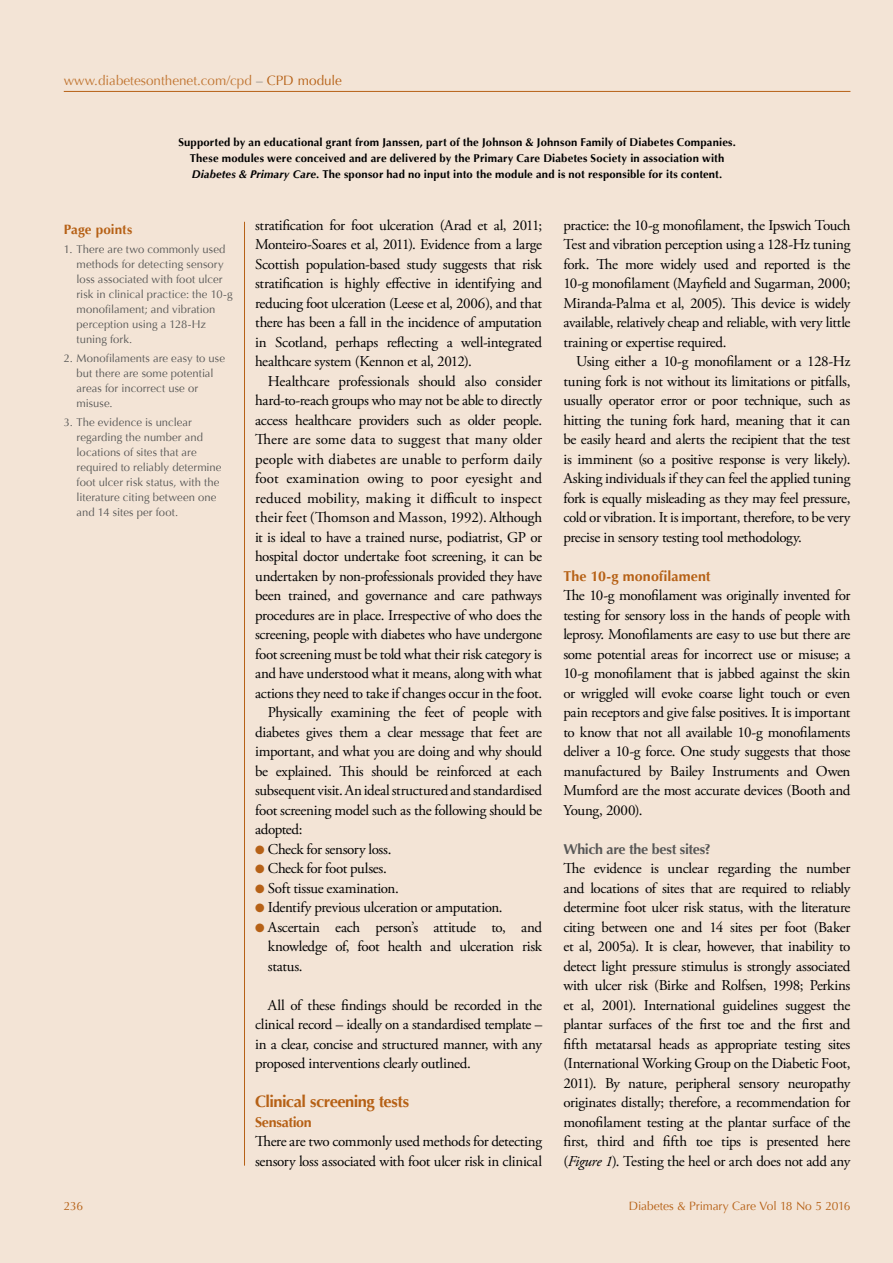
<style>
.page{position:relative;width:893px;height:1263px;background:#f3e4d6}
.page>*{position:absolute;margin:0;border:0;box-sizing:border-box;transform-origin:0 0}
.t1{font:700 16.5px "Optima";letter-spacing:-.035em;color:#b66116}
.t2{font:15px/19.5px "Adobe Garamond Pro";letter-spacing:-.02em;color:#000;text-align:justify}
.t3{font:15px "Adobe Garamond Pro";letter-spacing:.01em;color:#000}
.t4{font:15px "Adobe Garamond Pro";color:#000}
.t5{font:15px "Adobe Garamond Pro";letter-spacing:.005em;color:#000}
.t6{font:700 14.25px "Optima";letter-spacing:-.025em;color:#575756}
.t7{font:700 14.25px "Optima";color:#b66116}
.t8{font:700 14.25px "Optima";letter-spacing:-.025em;color:#b66116}
.t9{font:13.5px "Optima";color:#c17633}
.t10{font:700 13.5px "Optima";letter-spacing:.005em;color:#b66116}
.t11{font:12px "Optima";letter-spacing:-.01em;color:#b66116}
.t12{font:11.25px/15px "Optima";letter-spacing:.005em;color:#575756}
.t13{font:700 11.25px/15.8px "Optima";letter-spacing:.015em;color:#000;text-align:center}
.s1{color:#575756}
.s2{color:#b66116}
.s3{font-style:italic}
</style>
<div class="page">
<hr style="left:244px;top:222px;width:1px;height:943px;background:#b66116">
<hr style="left:64px;top:91px;width:786px;height:1px;background:#b66116">
<p class="t9" style="left:64px;top:73px;width:280px">www.diabetesonthenet.com/cpd <span class="s1">–</span> <span class="s2">CPD module</span></p>
<p class="t13" style="left:178px;top:135px;width:559px">Supported by an educational grant from Janssen, part of the Johnson &amp; Johnson Family of Diabetes Companies.<br>These modules were conceived and are delivered by the Primary Care Diabetes Society in association with<br><span class="s3">Diabetes &amp; Primary Care</span>. The sponsor had no input into the module and is not responsible for its content.</p>
<p class="t10" style="left:64px;top:221px;width:70px">Page points</p>
<p class="t12" style="left:77px;top:242px;width:158px;text-indent:-13px">1. There are two commonly used methods for detecting sensory loss associated with foot ulcer risk in clinical practice: the 10-g monofilament; and vibration perception using a 128-Hz tuning fork.</p>
<p class="t12" style="left:77px;top:351px;width:150px;text-indent:-13px">2. Monofilaments are easy to use but there are some potential areas for incorrect use or misuse.</p>
<p class="t12" style="left:77px;top:415px;width:147px;text-indent:-13px">3. The evidence is unclear regarding the number and locations of sites that are required to reliably determine foot ulcer risk status, with the literature citing between one and 14 sites per foot.</p>
<p class="t2" style="left:255px;top:216px;width:289px">stratification for foot ulceration (Arad et al, 2011; Monteiro-Soares et al, 2011). Evidence from a large Scottish population-based study suggests that risk stratification is highly effective in identifying and reducing foot ulceration (Leese et al, 2006), and that there has been a fall in the incidence of amputation in Scotland, perhaps reflecting a well-integrated healthcare system (Kennon et al, 2012).</p>
<p class="t2" style="left:268px;top:372px;width:276px">Healthcare professionals should also consider</p>
<p class="t2" style="left:255px;top:391px;width:289px">hard-to-reach groups who may not be able to directly</p>
<p class="t2" style="left:255px;top:411px;width:289px">access healthcare providers such as older people.</p>
<p class="t5" style="left:255px;top:430px;width:289px">There are some data to suggest that many older</p>
<p class="t3" style="left:255px;top:450px;width:288px">people with diabetes are unable to perform daily</p>
<p class="t3" style="left:255px;top:469px;width:289px">foot examination owing to poor eyesight and</p>
<p class="t3" style="left:255px;top:489px;width:288px">reduced mobility, making it difficult to inspect</p>
<p class="t4" style="left:255px;top:508px;width:289px">their feet (Thomson and Masson, 1992). Although</p>
<p class="t2" style="left:255px;top:528px;width:288px">it is ideal to have a trained nurse, podiatrist, GP or</p>
<p class="t2" style="left:255px;top:547px;width:289px">hospital doctor undertake foot screening, it can be</p>
<p class="t2" style="left:255px;top:567px;width:289px">undertaken by non-professionals provided they have</p>
<p class="t2" style="left:255px;top:586px;width:289px">been trained, and governance and care pathways</p>
<p class="t2" style="left:255px;top:606px;width:289px">procedures are in place. Irrespective of who does the</p>
<p class="t2" style="left:255px;top:625px;width:289px">screening, people with diabetes who have undergone</p>
<p class="t2" style="left:255px;top:645px;width:288px">foot screening must be told what their risk category is</p>
<p class="t2" style="left:255px;top:664px;width:289px">and have understood what it means, along with what</p>
<p class="t2" style="left:255px;top:684px;width:289px">actions they need to take if changes occur in the foot.</p>
<p class="t2" style="left:268px;top:703px;width:276px">Physically examining the feet of people with</p>
<p class="t2" style="left:255px;top:723px;width:289px">diabetes gives them a clear message that feet are</p>
<p class="t2" style="left:255px;top:742px;width:289px">important, and what you are doing and why should</p>
<p class="t2" style="left:255px;top:762px;width:289px">be explained. This should be reinforced at each</p>
<p class="t2" style="left:255px;top:781px;width:288px">subsequent visit. An ideal structured and standardised</p>
<p class="t2" style="left:255px;top:801px;width:289px">foot screening model such as the following should be</p>
<p class="t2" style="left:255px;top:820px;width:49px">adopted:</p>
<p class="t2" style="left:255px;top:840px;width:138px"><span class="s2">●</span> Check for sensory loss.</p>
<p class="t2" style="left:255px;top:859px;width:133px"><span class="s2">●</span> Check for foot pulses.</p>
<p class="t2" style="left:255px;top:879px;width:145px"><span class="s2">●</span> Soft tissue examination.</p>
<p class="t2" style="left:255px;top:898px;width:249px"><span class="s2">●</span> Identify previous ulceration or amputation.</p>
<p class="t2" style="left:268px;top:918px;width:276px;text-indent:-13px"><span class="s2">●</span> Ascertain each person’s attitude to, and knowledge of, foot health and ulceration risk status.</p>
<p class="t2" style="left:255px;top:996px;width:289px;text-indent:13px">All of these findings should be recorded in the clinical record – ideally on a standardised template – in a clear, concise and structured manner, with any proposed interventions clearly outlined.</p>
<p class="t1" style="left:255px;top:1092px;width:156px">Clinical screening tests</p>
<p class="t8" style="left:255px;top:1113px;width:58px">Sensation</p>
<p class="t2" style="left:255px;top:1132px;width:288px">There are two commonly used methods for detecting sensory loss associated with foot ulcer risk in clinical</p>
<p class="t2" style="left:563px;top:216px;width:289px">practice: the 10-g monofilament, the Ipswich Touch Test and vibration perception using a 128-Hz tuning fork. The more widely used and reported is the 10-g monofilament (Mayfield and Sugarman, 2000; Miranda-Palma et al, 2005). This device is widely available, relatively cheap and reliable, with very little training or expertise required.</p>
<p class="t2" style="left:563px;top:352px;width:289px;text-indent:13px">Using either a 10-g monofilament or a 128-Hz tuning fork is not without its limitations or pitfalls, usually operator error or poor technique, such as hitting the tuning fork hard, meaning that it can be easily heard and alerts the recipient that the test is imminent (so a positive response is very likely).<br>Asking individuals if they can feel the applied tuning fork is equally misleading as they may feel pressure, cold or vibration. It is important, therefore, to be very precise in sensory testing tool methodology.</p>
<p class="t7" style="left:563px;top:567px;width:149px">The 10-g monofilament</p>
<p class="t2" style="left:563px;top:586px;width:289px">The 10-g monofilament was originally invented for testing for sensory loss in the hands of people with leprosy. Monofilaments are easy to use but there are some potential areas for incorrect use or misuse; a 10-g monofilament that is jabbed against the skin or wriggled will evoke coarse light touch or even pain receptors and give false positives. It is important to know that not all available 10-g monofilaments deliver a 10-g force. One study suggests that those manufactured by Bailey Instruments and Owen Mumford are the most accurate devices (Booth and Young, 2000).</p>
<p class="t6" style="left:563px;top:840px;width:149px">Which are the best sites?</p>
<p class="t2" style="left:563px;top:859px;width:289px">The evidence is unclear regarding the number and locations of sites that are required to reliably determine foot ulcer risk status, with the literature citing between one and 14 sites per foot (Baker et al, 2005a). It is clear, however, that inability to detect light pressure stimulus is strongly associated with ulcer risk (Birke and Rolfsen, 1998; Perkins et al, 2001). International guidelines suggest the plantar surfaces of the first toe and the first and fifth metatarsal heads as appropriate testing sites (International Working Group on the Diabetic Foot, 2011). By nature, peripheral sensory neuropathy originates distally; therefore, a recommendation for monofilament testing at the plantar surface of the first, third and fifth toe tips is presented here (<span class="s3">Figure 1</span>). Testing the heel or arch does not add any</p>
<p class="t11" style="left:64px;top:1199px;width:21px">236</p>
<p class="t11" style="left:629px;top:1199px;width:223px">Diabetes &amp; Primary Care Vol 18 No 5 2016</p>
</div>
